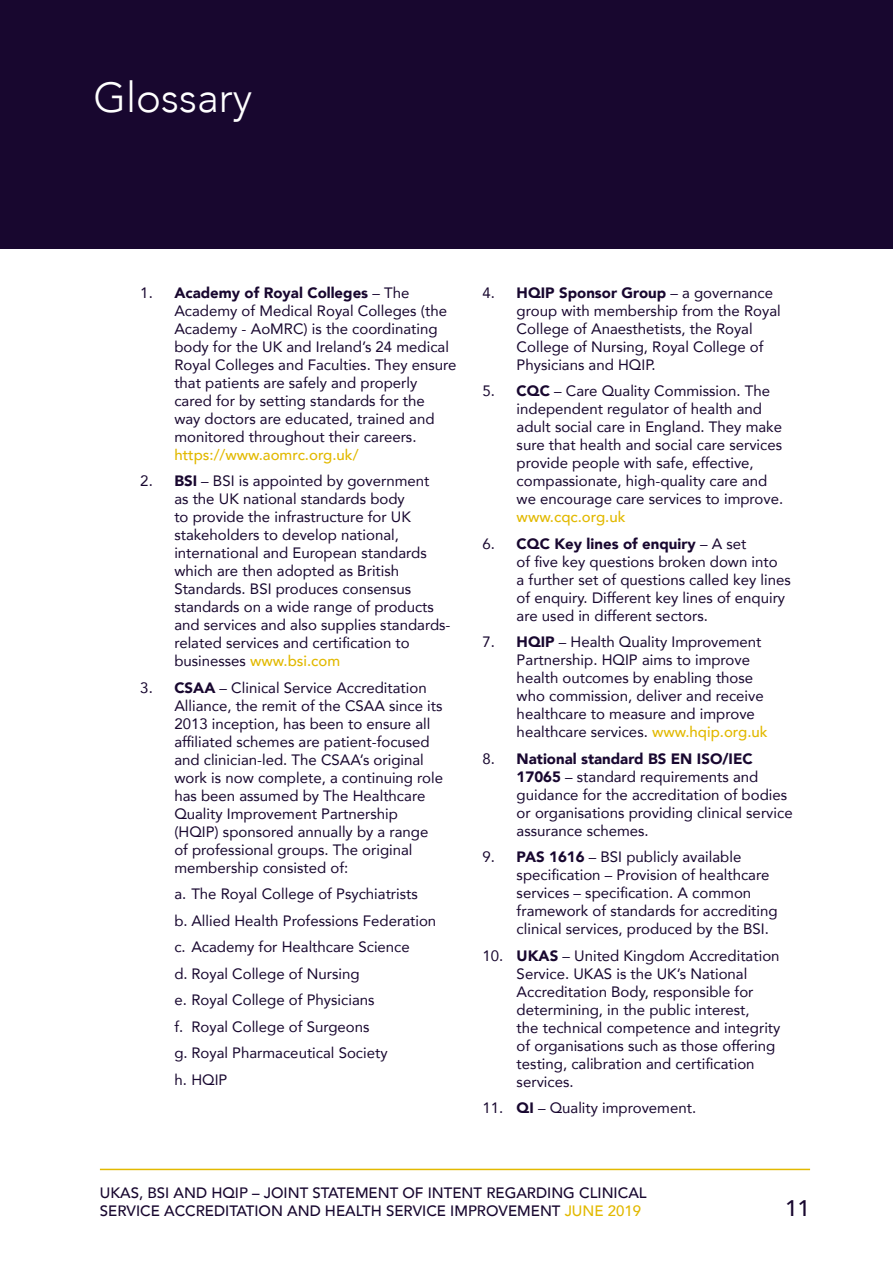
<style>
.page{position:relative;width:893px;height:1263px;background:#fff}
.page>*{position:absolute;margin:0;border:0;box-sizing:border-box;transform-origin:0 0}
.t1{font:300 42px "Avenir";color:#fff}
.t2{font:500 22.5px "Avenir";color:#18072f}
.t3{font:15px/18px "Avenir";color:#18072f}
.t4{font:500 15px/18px "Avenir";color:#18072f}
.s1{font-weight:900}
.s2{font-weight:500;color:#e2b900}
.s3{color:#e2b900}
</style>
<div class="page">
<hr style="left:100px;top:1169px;width:710px;height:1px;background:#e2b900">
<div style="left:0;top:0;width:893px;height:249px;background:#18072f"></div>
<p class="t1" style="left:94px;top:73px;width:160px">Glossary</p>
<p class="t3" style="left:174px;top:283px;width:284px;text-indent:-34px">1. <span class="s1">Academy of Royal Colleges</span> – The Academy of Medical Royal Colleges (the Academy - AoMRC) is the coordinating body for the UK and Ireland’s 24 medical Royal Colleges and Faculties. They ensure that patients are safely and properly cared for by setting standards for the<br>way doctors are educated, trained and monitored throughout their careers. <span class="s2">https://www.aomrc.org.uk/</span></p>
<p class="t3" style="left:174px;top:472px;width:278px;text-indent:-34px">2. <span class="s1">BSI</span> – BSI is appointed by government<br>as the UK national standards body<br>to provide the infrastructure for UK stakeholders to develop national, international and European standards which are then adopted as British Standards. BSI produces consensus standards on a wide range of products and services and also supplies standards&shy;related services and certification to businesses <span class="s2">www.bsi.com</span></p>
<p class="t3" style="left:174px;top:678px;width:270px;text-indent:-34px">3. <span class="s1">CSAA</span> – Clinical Service Accreditation Alliance, the remit of the CSAA since its 2013 inception, has been to ensure all affiliated schemes are patient-focused and clinician-led. The CSAA’s original work is now complete, a continuing role has been assumed by The Healthcare Quality Improvement Partnership (HQIP) sponsored annually by a range of professional groups. The original membership consisted of:</p>
<p class="t3" style="left:174px;top:885px;width:245px">a. The Royal College of Psychiatrists</p>
<p class="t3" style="left:174px;top:911px;width:263px">b. Allied Health Professions Federation</p>
<p class="t3" style="left:174px;top:938px;width:237px">c. Academy for Healthcare Science</p>
<p class="t3" style="left:174px;top:964px;width:187px">d. Royal College of Nursing</p>
<p class="t3" style="left:174px;top:991px;width:202px">e. Royal College of Physicians</p>
<p class="t3" style="left:174px;top:1017px;width:197px">f. Royal College of Surgeons</p>
<p class="t3" style="left:174px;top:1044px;width:215px">g. Royal Pharmaceutical Society</p>
<p class="t3" style="left:174px;top:1070px;width:55px">h. HQIP</p>
<p class="t3" style="left:517px;top:283px;width:266px;text-indent:-34px">4. <span class="s1">HQIP Sponsor Group</span> – a governance group with membership from the Royal College of Anaesthetists, the Royal College of Nursing, Royal College of Physicians and HQIP.</p>
<p class="t3" style="left:517px;top:382px;width:268px;text-indent:-34px">5. <span class="s1">CQC</span> – Care Quality Commission. The independent regulator of health and adult social care in England. They make sure that health and social care services provide people with safe, effective, compassionate, high-quality care and we encourage care services to improve. <span class="s2">www.cqc.org.uk</span></p>
<p class="t3" style="left:517px;top:534px;width:276px;text-indent:-34px">6. <span class="s1">CQC Key lines of enquiry</span> – A set<br>of five key questions broken down into<br>a further set of questions called key lines of enquiry. Different key lines of enquiry are used in different sectors.</p>
<p class="t3" style="left:517px;top:633px;width:252px;text-indent:-34px">7. <span class="s1">HQIP</span> – Health Quality Improvement Partnership. HQIP aims to improve health outcomes by enabling those who commission, deliver and receive healthcare to measure and improve healthcare services. <span class="s2">www.hqip.org.uk</span></p>
<p class="t3" style="left:517px;top:749px;width:277px;text-indent:-34px">8. <span class="s1">National standard BS EN ISO/IEC 17065</span> – standard requirements and guidance for the accreditation of bodies or organisations providing clinical service assurance schemes.</p>
<p class="t3" style="left:517px;top:848px;width:263px;text-indent:-34px">9. <span class="s1">PAS 1616</span> – BSI publicly available specification – Provision of healthcare services – specification. A common framework of standards for accrediting clinical services, produced by the BSI.</p>
<p class="t3" style="left:517px;top:946px;width:265px;text-indent:-34px">10. <span class="s1">UKAS</span> – United Kingdom Accreditation Service. UKAS is the UK’s National Accreditation Body, responsible for determining, in the public interest,<br>the technical competence and integrity of organisations such as those offering testing, calibration and certification services.</p>
<p class="t3" style="left:483px;top:1099px;width:215px">11. <span class="s1">QI</span> – Quality improvement.</p>
<p class="t4" style="left:100px;top:1183px;width:548px">UKAS, BSI AND HQIP – JOINT STATEMENT OF INTENT REGARDING CLINICAL<br>SERVICE ACCREDITATION AND HEALTH SERVICE IMPROVEMENT <span class="s3">JUNE 2019</span></p>
<p class="t2" style="left:785px;top:1189px;width:27px">11</p>
</div>
